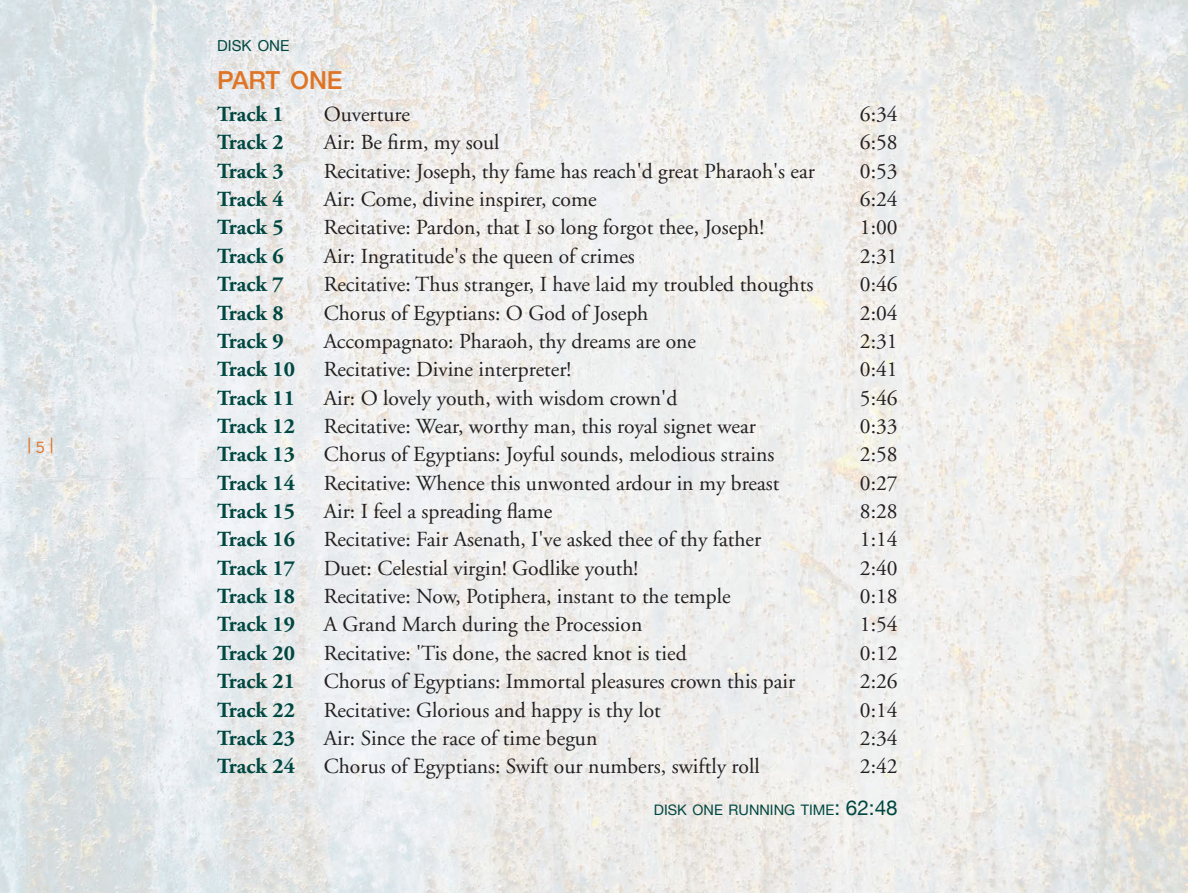
<style>
.page{position:relative;width:1188px;height:893px;background:#fff}
.page>*{position:absolute;margin:0;border:0;box-sizing:border-box;transform-origin:0 0}
.t1{font:500 24.9px "Helvetica Neue";color:#df7425}
.t2{font:21.6px "Adobe Garamond";color:#231f20}
.t3{font:700 21.6px "Adobe Garamond";color:#004741}
.t4{font:18.6px "Neutraface Text TT";color:#df7425}
.t5{font:15.15px "Helvetica Neue";color:#004741}
.t6{font:14.55px "Helvetica Neue";color:#004741}
.s1{font-size:20.7px}
</style>
<div class="page">
<img style="left:0;top:0;width:671px;height:893px">
<img style="left:671px;top:0;width:517px;height:787px">
<img style="left:671px;top:787px;width:517px;height:106px">
<p class="t4" style="left:27px;top:432px;width:28px">| 5 |</p>
<p class="t5" style="left:217px;top:34px;width:74px">DISK ONE</p>
<p class="t1" style="left:217px;top:60px;width:127px">PART ONE</p>
<p class="t3" style="left:217px;top:102px;width:68px">Track 1</p>
<p class="t2" style="left:324px;top:103px;width:88px">Ouverture</p>
<p class="t2" style="left:860px;top:103px;width:39px">6:34</p>
<p class="t3" style="left:217px;top:131px;width:68px">Track 2</p>
<p class="t2" style="left:324px;top:131px;width:177px">Air: Be firm, my soul</p>
<p class="t2" style="left:860px;top:131px;width:39px">6:58</p>
<p class="t3" style="left:217px;top:159px;width:68px">Track 3</p>
<p class="t2" style="left:324px;top:159px;width:493px">Recitative: Joseph, thy fame has reach'd great Pharaoh's ear</p>
<p class="t2" style="left:860px;top:159px;width:39px">0:53</p>
<p class="t3" style="left:217px;top:187px;width:68px">Track 4</p>
<p class="t2" style="left:324px;top:188px;width:274px">Air: Come, divine inspirer, come</p>
<p class="t2" style="left:860px;top:188px;width:39px">6:24</p>
<p class="t3" style="left:217px;top:216px;width:68px">Track 5</p>
<p class="t2" style="left:324px;top:216px;width:442px">Recitative: Pardon, that I so long forgot thee, Joseph!</p>
<p class="t2" style="left:860px;top:216px;width:39px">1:00</p>
<p class="t3" style="left:217px;top:244px;width:68px">Track 6</p>
<p class="t2" style="left:324px;top:244px;width:313px">Air: Ingratitude's the queen of crimes</p>
<p class="t2" style="left:860px;top:244px;width:39px">2:31</p>
<p class="t3" style="left:217px;top:272px;width:68px">Track 7</p>
<p class="t2" style="left:324px;top:273px;width:491px">Recitative: Thus stranger, I have laid my troubled thoughts</p>
<p class="t2" style="left:860px;top:273px;width:39px">0:46</p>
<p class="t3" style="left:217px;top:301px;width:68px">Track 8</p>
<p class="t2" style="left:324px;top:301px;width:326px">Chorus of Egyptians: O God of Joseph</p>
<p class="t2" style="left:860px;top:301px;width:39px">2:04</p>
<p class="t3" style="left:217px;top:329px;width:68px">Track 9</p>
<p class="t2" style="left:324px;top:329px;width:374px">Accompagnato: Pharaoh, thy dreams are one</p>
<p class="t2" style="left:860px;top:329px;width:39px">2:31</p>
<p class="t3" style="left:217px;top:357px;width:79px">Track 10</p>
<p class="t2" style="left:324px;top:358px;width:249px">Recitative: Divine interpreter!</p>
<p class="t2" style="left:860px;top:358px;width:39px">0:41</p>
<p class="t3" style="left:217px;top:386px;width:79px">Track 11</p>
<p class="t2" style="left:324px;top:386px;width:355px">Air: O lovely youth, with wisdom crown'd</p>
<p class="t2" style="left:860px;top:386px;width:39px">5:46</p>
<p class="t3" style="left:217px;top:414px;width:79px">Track 12</p>
<p class="t2" style="left:324px;top:414px;width:434px">Recitative: Wear, worthy man, this royal signet wear</p>
<p class="t2" style="left:860px;top:414px;width:39px">0:33</p>
<p class="t3" style="left:217px;top:442px;width:79px">Track 13</p>
<p class="t2" style="left:324px;top:443px;width:452px">Chorus of Egyptians: Joyful sounds, melodious strains</p>
<p class="t2" style="left:860px;top:443px;width:39px">2:58</p>
<p class="t3" style="left:217px;top:471px;width:79px">Track 14</p>
<p class="t2" style="left:324px;top:471px;width:457px">Recitative: Whence this unwonted ardour in my breast</p>
<p class="t2" style="left:860px;top:471px;width:39px">0:27</p>
<p class="t3" style="left:217px;top:499px;width:79px">Track 15</p>
<p class="t2" style="left:324px;top:499px;width:230px">Air: I feel a spreading flame</p>
<p class="t2" style="left:860px;top:499px;width:39px">8:28</p>
<p class="t3" style="left:217px;top:528px;width:79px">Track 16</p>
<p class="t2" style="left:324px;top:528px;width:439px">Recitative: Fair Asenath, I've asked thee of thy father</p>
<p class="t2" style="left:860px;top:528px;width:39px">1:14</p>
<p class="t3" style="left:217px;top:556px;width:79px">Track 17</p>
<p class="t2" style="left:324px;top:556px;width:316px">Duet: Celestial virgin! Godlike youth!</p>
<p class="t2" style="left:860px;top:556px;width:39px">2:40</p>
<p class="t3" style="left:217px;top:584px;width:79px">Track 18</p>
<p class="t2" style="left:324px;top:584px;width:409px">Recitative: Now, Potiphera, instant to the temple</p>
<p class="t2" style="left:860px;top:584px;width:39px">0:18</p>
<p class="t3" style="left:217px;top:613px;width:79px">Track 19</p>
<p class="t2" style="left:324px;top:613px;width:320px">A Grand March during the Procession</p>
<p class="t2" style="left:860px;top:613px;width:39px">1:54</p>
<p class="t3" style="left:217px;top:641px;width:79px">Track 20</p>
<p class="t2" style="left:324px;top:641px;width:364px">Recitative: 'Tis done, the sacred knot is tied</p>
<p class="t2" style="left:860px;top:641px;width:39px">0:12</p>
<p class="t3" style="left:217px;top:669px;width:79px">Track 21</p>
<p class="t2" style="left:324px;top:669px;width:473px">Chorus of Egyptians: Immortal pleasures crown this pair</p>
<p class="t2" style="left:860px;top:669px;width:39px">2:26</p>
<p class="t3" style="left:217px;top:698px;width:79px">Track 22</p>
<p class="t2" style="left:324px;top:698px;width:339px">Recitative: Glorious and happy is thy lot</p>
<p class="t2" style="left:860px;top:698px;width:39px">0:14</p>
<p class="t3" style="left:217px;top:726px;width:79px">Track 23</p>
<p class="t2" style="left:324px;top:726px;width:275px">Air: Since the race of time begun</p>
<p class="t2" style="left:860px;top:726px;width:39px">2:34</p>
<p class="t3" style="left:217px;top:754px;width:79px">Track 24</p>
<p class="t2" style="left:324px;top:754px;width:438px">Chorus of Egyptians: Swift our numbers, swiftly roll</p>
<p class="t2" style="left:860px;top:754px;width:39px">2:42</p>
<p class="t6" style="left:654px;top:799px;width:245px">DISK ONE RUNNING TIME<span class="s1">: 62:48</span></p>
</div>
